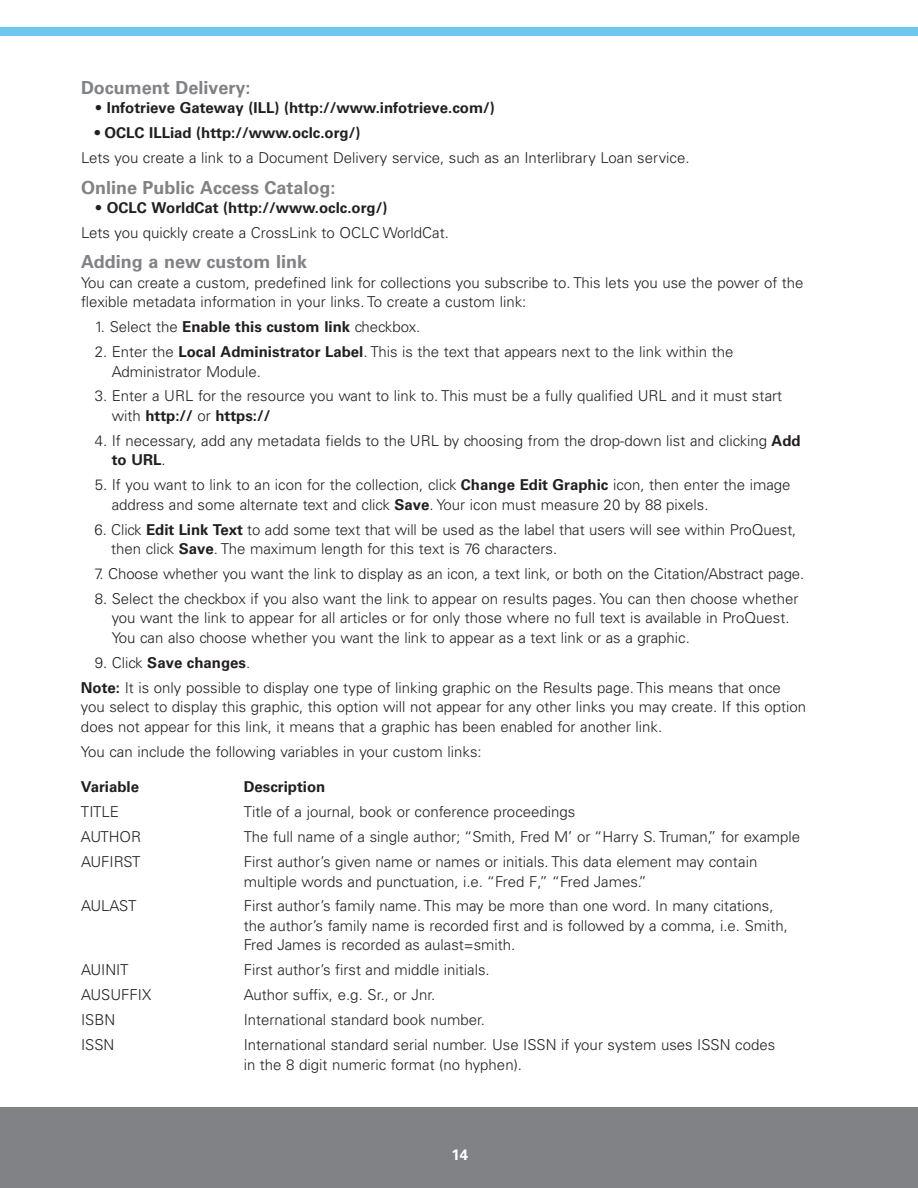
<style>
.page{position:relative;width:918px;height:1188px;background:#fff}
.page>*{position:absolute;margin:0;border:0;box-sizing:border-box;transform-origin:0 0}
.t1{font:700 18px "Univers";color:#808285}
.t2{font:300 15px/19.5px "Univers";color:#231f20}
.t3{font:700 15px "Univers";color:#231f20}
.t4{font:700 15px "Univers";color:#fff}
.s1{font-weight:300}
.s2{font-weight:700}
</style>
<div class="page">
<div style="left:0;top:27px;width:918px;height:9px;background:#6fc6ef"></div>
<div style="left:0;top:1107px;width:918px;height:81px;background:#808285"></div>
<p class="t1" style="left:81px;top:81px;width:171px">Document Delivery:</p>
<p class="t3" style="left:95px;top:103px;width:402px"><span class="s1">•</span> Infotrieve Gateway (ILL) (http://www.infotrieve.com/)</p>
<p class="t3" style="left:95px;top:128px;width:267px">• OCLC ILLiad (http://www.oclc.org/)</p>
<p class="t2" style="left:81px;top:150px;width:610px">Lets you create a link to a Document Delivery service, such as an Interlibrary Loan service.</p>
<p class="t1" style="left:81px;top:181px;width:256px">Online Public Access Catalog:</p>
<p class="t2" style="left:81px;top:197px;width:369px;line-height:24.9px;text-indent:14px">• <span class="s2">OCLC WorldCat (http://www.oclc.org/)<br></span>Lets you quickly create a CrossLink to OCLC WorldCat.</p>
<p class="t1" style="left:81px;top:255px;width:228px">Adding a new custom link</p>
<p class="t2" style="left:81px;top:274px;width:724px">You can create a custom, predefined link for collections you subscribe to. This lets you use the power of the flexible metadata information in your links. To create a custom link:</p>
<p class="t2" style="left:95px;top:318px;width:327px">1. Select the <span class="s2">Enable this custom link</span> checkbox.</p>
<p class="t2" style="left:112px;top:343px;width:623px;text-indent:-17px">2. Enter the <span class="s2">Local Administrator Label</span>. This is the text that appears next to the link within the<br>Administrator Module.</p>
<p class="t2" style="left:112px;top:388px;width:672px;text-indent:-17px">3. Enter a URL for the resource you want to link to. This must be a fully qualified URL and it must start with <span class="s2">http://</span> or <span class="s2">https://</span></p>
<p class="t2" style="left:112px;top:432px;width:690px;text-indent:-17px">4. If necessary, add any metadata fields to the URL by choosing from the drop-down list and clicking <span class="s2">Add to URL</span>.</p>
<p class="t2" style="left:112px;top:477px;width:680px;text-indent:-17px">5. If you want to link to an icon for the collection, click <span class="s2">Change Edit Graphic</span> icon, then enter the image address and some alternate text and click <span class="s2">Save</span>. Your icon must measure 20 by 88 pixels.</p>
<p class="t2" style="left:111px;top:521px;width:687px;text-indent:-17px">6. Click <span class="s2">Edit Link Text</span> to add some text that will be used as the label that users will see within ProQuest, then click <span class="s2">Save</span>. The maximum length for this text is 76 characters.</p>
<p class="t2" style="left:94px;top:565px;width:711px">7. Choose whether you want the link to display as an icon, a text link, or both on the Citation/Abstract page.</p>
<p class="t2" style="left:112px;top:590px;width:688px;text-indent:-17px">8. Select the checkbox if you also want the link to appear on results pages. You can then choose whether you want the link to appear for all articles or for only those where no full text is available in ProQuest.<br>You can also choose whether you want the link to appear as a text link or as a graphic.</p>
<p class="t2" style="left:81px;top:651px;width:702px;line-height:24.9px;text-indent:14px">9. Click <span class="s2">Save changes</span>.<br><span class="s2">Note:</span> It is only possible to display one type of linking graphic on the Results page. This means that once</p>
<p class="t2" style="left:81px;top:699px;width:727px">you select to display this graphic, this option will not appear for any other links you may create. If this option does not appear for this link, it means that a graphic has been enabled for another link.</p>
<p class="t2" style="left:81px;top:743px;width:402px">You can include the following variables in your custom links:</p>
<p class="t3" style="left:81px;top:782px;width:60px">Variable</p>
<p class="t3" style="left:244px;top:782px;width:83px">Description</p>
<p class="t2" style="left:81px;top:804px;width:40px">TITLE</p>
<p class="t2" style="left:244px;top:804px;width:333px">Title of a journal, book or conference proceedings</p>
<p class="t2" style="left:81px;top:828px;width:62px">AUTHOR</p>
<p class="t2" style="left:244px;top:828px;width:558px">The full name of a single author; “Smith, Fred M’ or “Harry S. Truman,” for example</p>
<p class="t2" style="left:81px;top:853px;width:61px">AUFIRST</p>
<p class="t2" style="left:244px;top:853px;width:515px">First author’s given name or names or initials. This data element may contain multiple words and punctuation, i.e. “Fred F,” “Fred James.”</p>
<p class="t2" style="left:81px;top:898px;width:57px">AULAST</p>
<p class="t2" style="left:244px;top:898px;width:546px">First author’s family name. This may be more than one word. In many citations, the author’s family name is recorded first and is followed by a comma, i.e. Smith,<br>Fred James is recorded as aulast=smith.</p>
<p class="t2" style="left:81px;top:962px;width:49px">AUINIT</p>
<p class="t2" style="left:244px;top:962px;width:248px">First author’s first and middle initials.</p>
<p class="t2" style="left:81px;top:987px;width:72px">AUSUFFIX</p>
<p class="t2" style="left:244px;top:987px;width:193px">Author suffix, e.g. Sr., or Jnr.</p>
<p class="t2" style="left:81px;top:1011px;width:36px">ISBN</p>
<p class="t2" style="left:244px;top:1011px;width:243px">International standard book number.</p>
<p class="t2" style="left:81px;top:1036px;width:35px">ISSN</p>
<p class="t2" style="left:244px;top:1036px;width:533px">International standard serial number. Use ISSN if your system uses ISSN codes in the 8 digit numeric format (no hyphen).</p>
<p class="t4" style="left:452px;top:1150px;width:18px">14</p>
<p class="t4" style="left:460px;top:1150px;width:10px">5</p>
</div>
